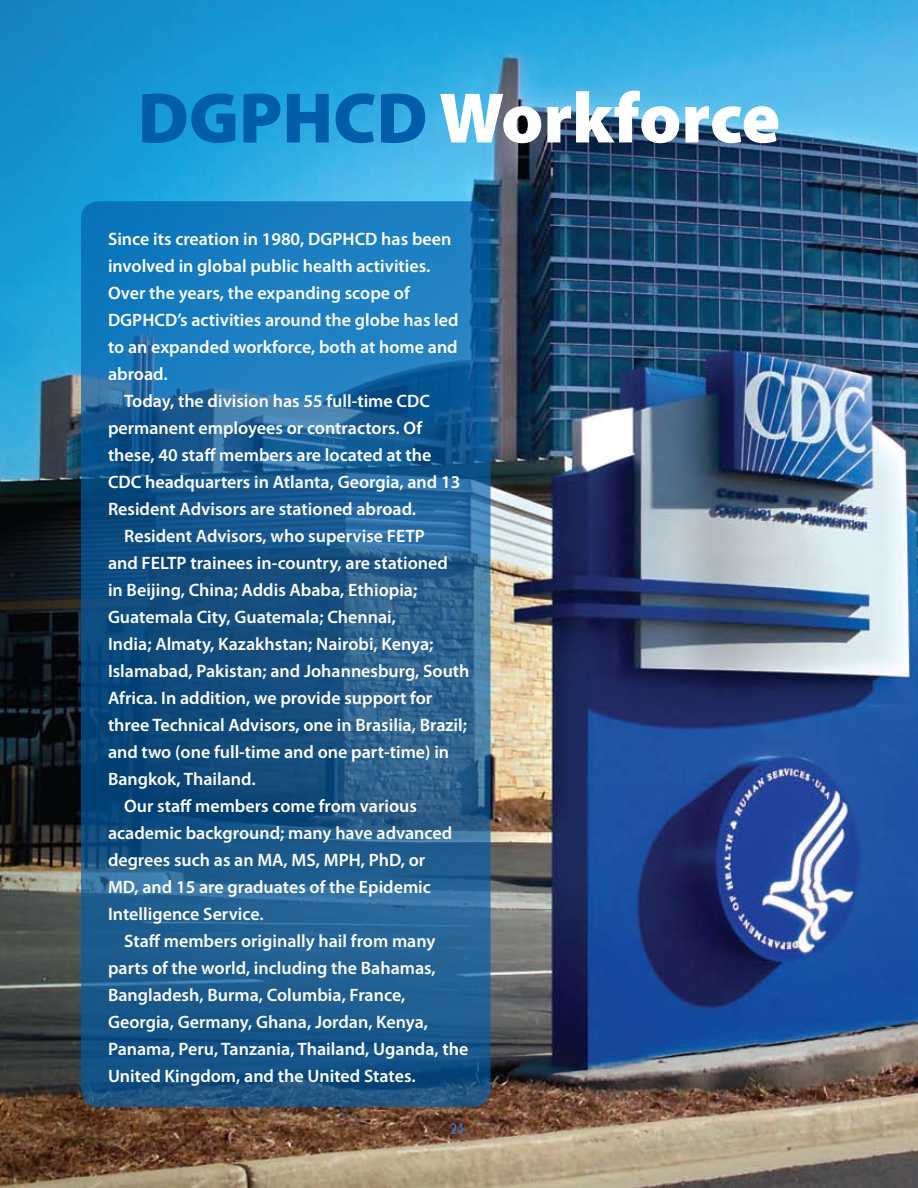
<style>
.page{position:relative;width:918px;height:1188px;background:#fff}
.page>*{position:absolute;margin:0;border:0;box-sizing:border-box;transform-origin:0 0}
.t1{font:900 72px "Myriad Pro";color:#fff}
.t2{font:600 18px "Myriad Pro";color:#fff}
.t3{font:600 condensed 16.5px "Myriad Pro";color:#3a71b6}
.s1{color:#005daa}
</style>
<div class="page">
<img style="left:0;top:0;width:918px;height:1188px">
<svg style="left:81px;top:201px;width:410px;height:906px;background:#1b5f95"></svg>
<h1 class="t1" style="left:138px;top:77px;width:644px"><span class="s1">DGPHCD</span> Workforce</h1>
<p class="t2" style="left:108px;top:229px;width:345px">Since its creation in 1980, DGPHCD has been</p>
<p class="t2" style="left:108px;top:256px;width:324px">involved in global public health activities.</p>
<p class="t2" style="left:108px;top:283px;width:303px">Over the years, the expanding scope of</p>
<p class="t2" style="left:108px;top:310px;width:352px">DGPHCD’s activities around the globe has led</p>
<p class="t2" style="left:108px;top:337px;width:351px">to an expanded workforce, both at home and</p>
<p class="t2" style="left:108px;top:364px;width:61px">abroad.</p>
<p class="t2" style="left:124px;top:391px;width:307px">Today, the division has 55 full-time CDC</p>
<p class="t2" style="left:108px;top:418px;width:316px">permanent employees or contractors. Of</p>
<p class="t2" style="left:108px;top:445px;width:325px">these, 40 staff members are located at the</p>
<p class="t2" style="left:108px;top:472px;width:354px">CDC headquarters in Atlanta, Georgia, and 13</p>
<p class="t2" style="left:108px;top:499px;width:310px">Resident Advisors are stationed abroad.</p>
<p class="t2" style="left:124px;top:526px;width:302px">Resident Advisors, who supervise FETP</p>
<p class="t2" style="left:108px;top:553px;width:341px">and FELTP trainees in-country, are stationed</p>
<p class="t2" style="left:108px;top:580px;width:311px">in Beijing, China; Addis Ababa, Ethiopia;</p>
<p class="t2" style="left:108px;top:607px;width:290px">Guatemala City, Guatemala; Chennai,</p>
<p class="t2" style="left:108px;top:634px;width:327px">India; Almaty, Kazakhstan; Nairobi, Kenya;</p>
<p class="t2" style="left:108px;top:661px;width:363px">Islamabad, Pakistan; and Johannesburg, South</p>
<p class="t2" style="left:108px;top:688px;width:326px">Africa. In addition, we provide support for</p>
<p class="t2" style="left:108px;top:715px;width:361px">three Technical Advisors, one in Brasilia, Brazil;</p>
<p class="t2" style="left:108px;top:742px;width:343px">and two (one full-time and one part-time) in</p>
<p class="t2" style="left:108px;top:769px;width:149px">Bangkok, Thailand.</p>
<p class="t2" style="left:124px;top:796px;width:294px">Our staff members come from various</p>
<p class="t2" style="left:108px;top:823px;width:346px">academic background; many have advanced</p>
<p class="t2" style="left:108px;top:850px;width:319px">degrees such as an MA, MS, MPH, PhD, or</p>
<p class="t2" style="left:108px;top:877px;width:324px">MD, and 15 are graduates of the Epidemic</p>
<p class="t2" style="left:108px;top:904px;width:157px">Intelligence Service.</p>
<p class="t2" style="left:124px;top:931px;width:313px">Staff members originally hail from many</p>
<p class="t2" style="left:108px;top:958px;width:329px">parts of the world, including the Bahamas,</p>
<p class="t2" style="left:108px;top:985px;width:299px">Bangladesh, Burma, Columbia, France,</p>
<p class="t2" style="left:108px;top:1012px;width:322px">Georgia, Germany, Ghana, Jordan, Kenya,</p>
<p class="t2" style="left:108px;top:1039px;width:362px">Panama, Peru, Tanzania, Thailand, Uganda, the</p>
<p class="t2" style="left:108px;top:1066px;width:309px">United Kingdom, and the United States.</p>
<p class="t3" style="left:450px;top:1119px;width:15px">24</p>
</div>
